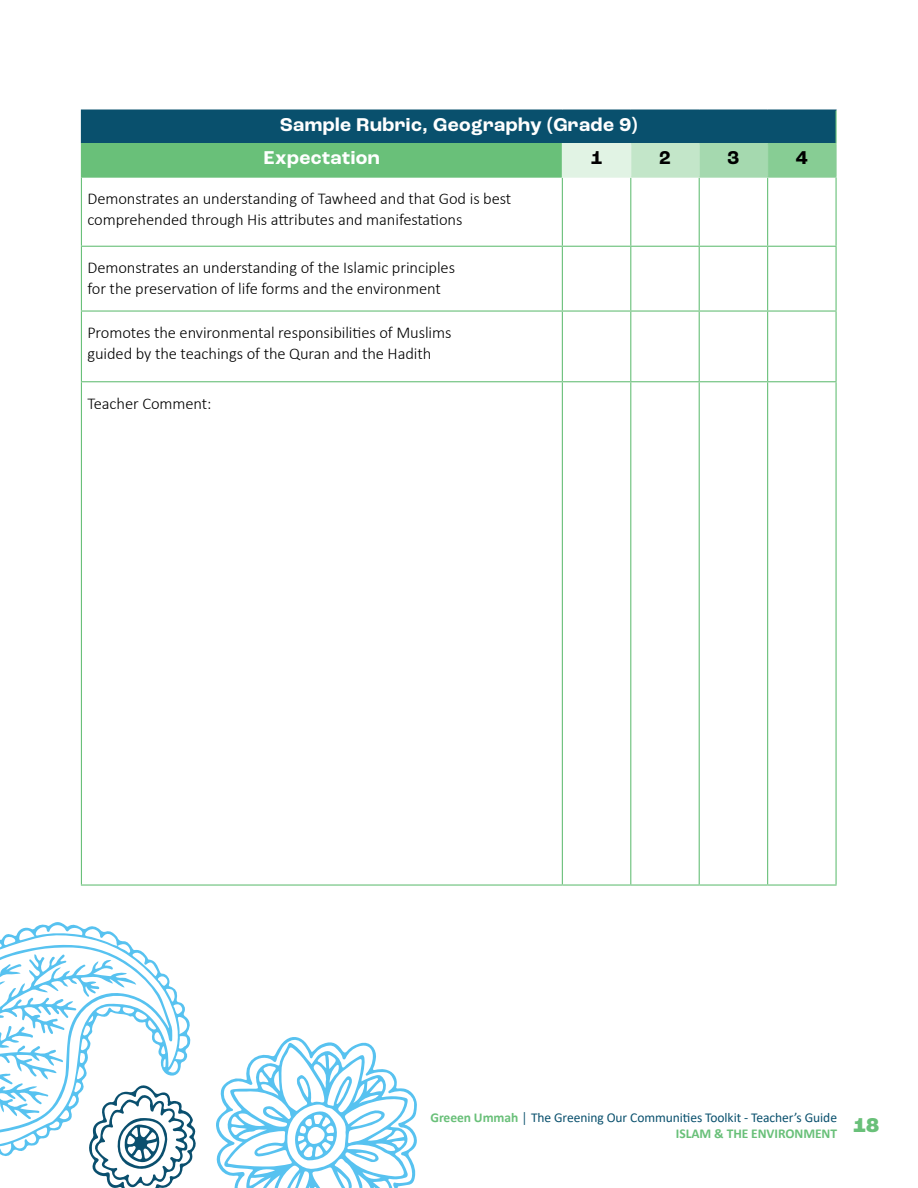
<style>
.page{position:relative;width:918px;height:1188px;background:#fff}
.page>*{position:absolute;margin:0;border:0;box-sizing:border-box;transform-origin:0 0}
.t1{font:700 19.5px/33.6px "Roc Grotesk";letter-spacing:.025em;color:#fff}
.t2{font:700 19.5px "Roc Grotesk";color:#000}
.t3{font:300 16.5px/21px "Calibri";letter-spacing:-.005em;color:#000}
.t4{font:13.5px/16.5px "Calibri";letter-spacing:-.005em;color:#09506d}
.s1{font-weight:700;color:#69c079}
.s2{font-weight:700}
</style>
<div class="page">
<div style="left:81px;top:110px;width:755px;height:34px;background:#09506d"></div>
<div style="left:81px;top:144px;width:481px;height:33px;background:#69c079"></div>
<div style="left:562px;top:144px;width:69px;height:33px;background:#e1f3e4"></div>
<div style="left:631px;top:144px;width:68px;height:33px;background:#c3e6c9"></div>
<div style="left:699px;top:144px;width:69px;height:33px;background:#a5d9af"></div>
<div style="left:768px;top:144px;width:68px;height:33px;background:#87cd94"></div>
<hr style="left:81px;top:178px;width:1px;height:68px;background:#69c079">
<hr style="left:562px;top:178px;width:1px;height:68px;background:#69c079">
<hr style="left:630px;top:178px;width:1px;height:68px;background:#69c079">
<hr style="left:699px;top:178px;width:1px;height:68px;background:#69c079">
<hr style="left:767px;top:178px;width:1px;height:68px;background:#69c079">
<hr style="left:836px;top:178px;width:1px;height:68px;background:#69c079">
<hr style="left:81px;top:246px;width:481px;height:1px;background:#69c079">
<hr style="left:81px;top:247px;width:1px;height:63px;background:#69c079">
<hr style="left:562px;top:246px;width:69px;height:1px;background:#69c079">
<hr style="left:562px;top:247px;width:1px;height:63px;background:#69c079">
<hr style="left:631px;top:246px;width:68px;height:1px;background:#69c079">
<hr style="left:630px;top:247px;width:1px;height:63px;background:#69c079">
<hr style="left:699px;top:246px;width:69px;height:1px;background:#69c079">
<hr style="left:699px;top:247px;width:1px;height:63px;background:#69c079">
<hr style="left:768px;top:246px;width:69px;height:1px;background:#69c079">
<hr style="left:767px;top:247px;width:1px;height:63px;background:#69c079">
<hr style="left:836px;top:247px;width:1px;height:63px;background:#69c079">
<hr style="left:81px;top:310px;width:481px;height:2px;background:#69c079">
<hr style="left:81px;top:312px;width:1px;height:69px;background:#69c079">
<hr style="left:562px;top:310px;width:69px;height:2px;background:#69c079">
<hr style="left:562px;top:312px;width:1px;height:69px;background:#69c079">
<hr style="left:631px;top:310px;width:68px;height:2px;background:#69c079">
<hr style="left:630px;top:312px;width:1px;height:69px;background:#69c079">
<hr style="left:699px;top:310px;width:69px;height:2px;background:#69c079">
<hr style="left:699px;top:312px;width:1px;height:69px;background:#69c079">
<hr style="left:768px;top:310px;width:69px;height:2px;background:#69c079">
<hr style="left:767px;top:312px;width:1px;height:69px;background:#69c079">
<hr style="left:836px;top:312px;width:1px;height:69px;background:#69c079">
<hr style="left:81px;top:381px;width:481px;height:1px;background:#69c079">
<hr style="left:81px;top:382px;width:1px;height:502px;background:#69c079">
<hr style="left:81px;top:884px;width:481px;height:2px;background:#69c079">
<hr style="left:562px;top:381px;width:69px;height:1px;background:#69c079">
<hr style="left:562px;top:382px;width:1px;height:502px;background:#69c079">
<hr style="left:562px;top:884px;width:69px;height:2px;background:#69c079">
<hr style="left:631px;top:381px;width:68px;height:1px;background:#69c079">
<hr style="left:630px;top:382px;width:1px;height:502px;background:#69c079">
<hr style="left:631px;top:884px;width:68px;height:2px;background:#69c079">
<hr style="left:699px;top:381px;width:69px;height:1px;background:#69c079">
<hr style="left:699px;top:382px;width:1px;height:502px;background:#69c079">
<hr style="left:699px;top:884px;width:69px;height:2px;background:#69c079">
<hr style="left:768px;top:381px;width:69px;height:1px;background:#69c079">
<hr style="left:767px;top:382px;width:1px;height:502px;background:#69c079">
<hr style="left:836px;top:382px;width:1px;height:502px;background:#69c079">
<hr style="left:768px;top:884px;width:69px;height:2px;background:#69c079">
<hr style="left:768px;top:110px;width:69px;height:1px;background:#09506d">
<hr style="left:836px;top:111px;width:1px;height:32px;background:#69c079">
<hr style="left:81px;top:143px;width:481px;height:1px;background:#69c079">
<hr style="left:81px;top:177px;width:481px;height:1px;background:#69c079">
<hr style="left:562px;top:143px;width:69px;height:1px;background:#e1f3e4">
<hr style="left:562px;top:177px;width:69px;height:1px;background:#e1f3e4">
<hr style="left:631px;top:143px;width:69px;height:1px;background:#c3e6c9">
<hr style="left:631px;top:177px;width:69px;height:1px;background:#c3e6c9">
<hr style="left:699px;top:144px;width:1px;height:33px;background:#c3e6c9">
<hr style="left:700px;top:143px;width:68px;height:1px;background:#a5d9af">
<hr style="left:700px;top:177px;width:68px;height:1px;background:#a5d9af">
<hr style="left:768px;top:143px;width:69px;height:1px;background:#87cd94">
<hr style="left:836px;top:144px;width:1px;height:33px;background:#87cd94">
<hr style="left:768px;top:177px;width:69px;height:1px;background:#87cd94">
<svg style="left:0;top:922px;width:129px;height:22px"></svg>
<svg style="left:0;top:944px;width:196px;height:244px"></svg>
<svg style="left:216px;top:1037px;width:201px;height:151px"></svg>
<p class="t1" style="left:264px;top:108px;width:375px;text-indent:16px">Sample Rubric, Geography (Grade 9)<br>Expectation</p>
<p class="t2" style="left:591px;top:146px;width:13px">1</p>
<p class="t2" style="left:659px;top:146px;width:13px">2</p>
<p class="t2" style="left:728px;top:146px;width:13px">3</p>
<p class="t2" style="left:796px;top:146px;width:13px">4</p>
<p class="t3" style="left:87px;top:188px;width:425px">Demonstrates an understanding of Tawheed and that God is best comprehended through His attributes and manifestations</p>
<p class="t3" style="left:87px;top:257px;width:369px">Demonstrates an understanding of the Islamic principles for the preservation of life forms and the environment</p>
<p class="t3" style="left:87px;top:322px;width:366px">Promotes the environmental responsibilities of Muslims guided by the teachings of the Quran and the Hadith</p>
<p class="t3" style="left:87px;top:393px;width:126px">Teacher Comment:</p>
<p class="t4" style="left:676px;top:1109px;width:205px;text-indent:-245px"><span class="s1">Greeen Ummah</span> <span class="s2">│</span> The Greening Our Communities Toolkit - Teacher’s Guide<br><span class="s1">ISLAM &amp; THE ENVIRONMENT</span> <sup>18</sup></p>
</div>
